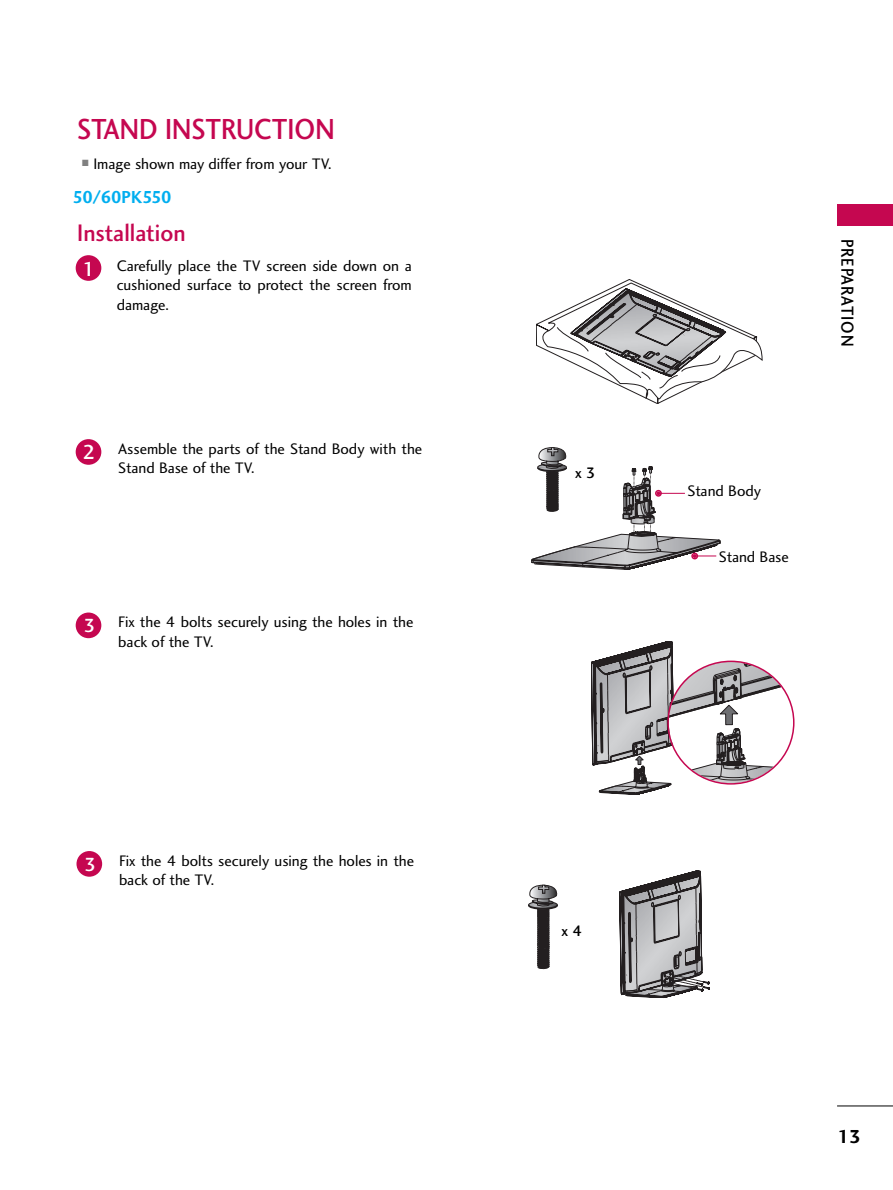
<style>
.page{position:relative;width:893px;height:1190px;background:#fff}
.page>*{position:absolute;margin:0;border:0;box-sizing:border-box;transform-origin:0 0}
.t1{font:30px "Charlotte Sans Medium Plain";color:#c50750;scale:.9 1}
.t2{font:24.75px "Charlotte Sans Medium Plain";color:#c50750;scale:.95 1}
.t3{font:21px "Charlotte Sans Medium Plain";color:#fff}
.t4{font:19.8px "Charlotte Sans Medium Plain";color:#fff}
.t5{font:19.5px "Charlotte Sans Bold Plain";color:#000}
.t6{font:18px "Charlotte Sans Medium Plain";letter-spacing:.06em;color:#000;scale:.9 1}
.t7{font:18px "Charlotte Sans Bold Let Plain";color:#00aeef;scale:.95 1}
.t8{font:15.75px/19.5px "Charlotte Sans Book Plain";letter-spacing:-.005em;color:#000}
.t9{font:15.75px "Charlotte Sans Medium Plain";color:#000}
</style>
<div class="page">
<div style="left:837px;top:204px;width:55px;height:21px;background:#c50750"></div>
<hr style="left:837px;top:1105px;width:55px;height:1px;background:#000">
<svg style="left:536px;top:279px;width:226px;height:125px"></svg>
<div style="left:76px;top:255px;width:25px;height:26px;background:#c50750;border-radius:50%"></div>
<div style="left:76px;top:439px;width:25px;height:26px;background:#c50750;border-radius:50%"></div>
<div style="left:76px;top:612px;width:25px;height:26px;background:#c50750;border-radius:50%"></div>
<svg style="left:591px;top:641px;width:202px;height:153px"></svg>
<div style="left:76px;top:851px;width:26px;height:25px;background:#c50750;border-radius:50%"></div>
<svg style="left:619px;top:870px;width:90px;height:128px"></svg>
<svg style="left:528px;top:884px;width:30px;height:85px"></svg>
<svg style="left:531px;top:447px;width:189px;height:122px"></svg>
<h1 class="t1" style="left:77px;top:117px;width:287px">STAND INSTRUCTION</h1>
<p class="t8" style="left:82px;top:156px;width:251px"><sup>■</sup> Image shown may differ from your TV.</p>
<p class="t7" style="left:73px;top:190px;width:106px">50/60PK550</p>
<h2 class="t2" style="left:77px;top:224px;width:115px">Installation</h2>
<h3 class="t3" style="left:83px;top:260px;width:14px">1</h3>
<p class="t8" style="left:117px;top:257px;width:296px;text-align:justify">Carefully place the TV screen side down on a cushioned surface to protect the screen from damage.</p>
<h3 class="t3" style="left:83px;top:444px;width:14px">2</h3>
<p class="t8" style="left:118px;top:440px;width:305px">Assemble the parts of the Stand Body with the<br>Stand Base of the TV.</p>
<p class="t4" style="left:84px;top:618px;width:13px">3</p>
<p class="t8" style="left:118px;top:613px;width:297px">Fix the 4 bolts securely using the holes in the back of the TV.</p>
<p class="t4" style="left:84px;top:857px;width:13px">3</p>
<p class="t8" style="left:119px;top:852px;width:297px">Fix the 4 bolts securely using the holes in the back of the TV.</p>
<p class="t9" style="left:575px;top:466px;width:22px">x 3</p>
<p class="t6" style="left:854px;top:239px;width:121px;rotate:90deg">PREPARATION</p>
<p class="t8" style="left:687px;top:483px;width:75px">Stand Body</p>
<p class="t8" style="left:718px;top:548px;width:72px">Stand Base</p>
<p class="t9" style="left:561px;top:924px;width:22px">x 4</p>
<p class="t5" style="left:837px;top:1128px;width:25px">13</p>
</div>
